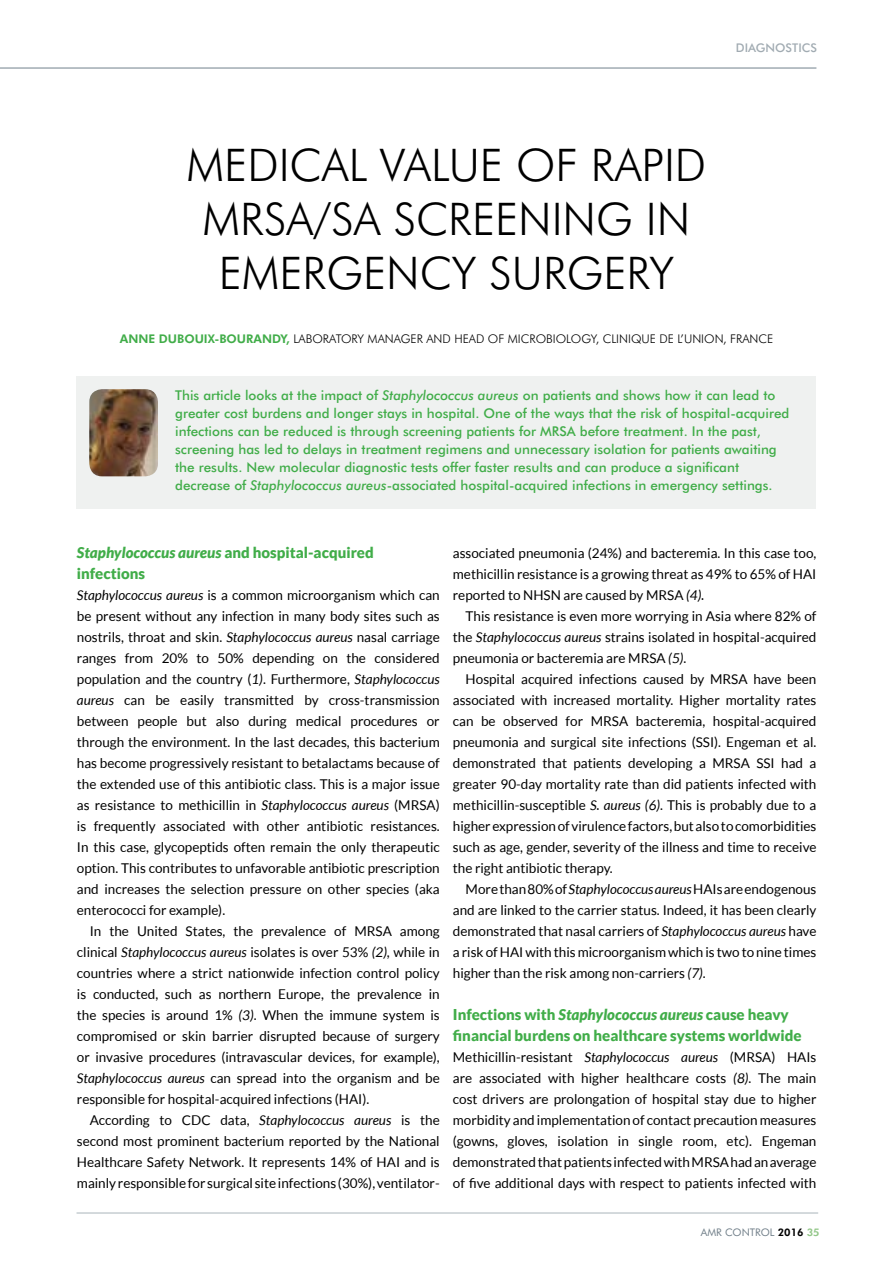
<style>
.page{position:relative;width:893px;height:1263px;background:#fff}
.page>*{position:absolute;margin:0;border:0;box-sizing:border-box;transform-origin:0 0}
.t1{font:300 45px/54px "Futura BT";color:#000;text-align:center}
.t2{font:900 15px/21px "Lato";color:#41ad49}
.t3{font:13.5px/21px "Lato";color:#000;text-align:justify}
.t4{font:500 13.5px/18px "Futura BT";color:#41ad49}
.t5{font:300 12px "Futura BT";color:#000}
.t6{font:500 12px "Futura BT";color:#a1abb2}
.t7{font:10.5px "Futura BT";color:#72808a}
.s1{font-weight:800;color:#41ad49}
.s2{font-style:italic}
.s3{font-weight:800;color:#000}
.s4{font-weight:800;color:#93c789}
</style>
<div class="page">
<hr style="left:0;top:67px;width:816px;height:2px;background:#a1abb2">
<hr style="left:77px;top:1212px;width:741px;height:2px;background:#c6cdd1">
<div style="left:77px;top:376px;width:739px;height:133px;background:#eff1f0"></div>
<img style="left:89px;top:389px;width:69px;height:87px">
<p class="t6" style="left:736px;top:40px;width:83px">DIAGNOSTICS</p>
<h1 class="t1" style="left:187px;top:138px;width:521px">MEDICAL VALUE OF RAPID<br>MRSA/SA SCREENING IN<br>EMERGENCY SURGERY</h1>
<p class="t5" style="left:120px;top:332px;width:655px"><span class="s1">ANNE DUBOUIX-BOURANDY,</span> LABORATORY MANAGER AND HEAD OF MICROBIOLOGY, CLINIQUE DE L’UNION, FRANCE</p>
<p class="t4" style="left:175px;top:386px;width:616px">This article looks at the impact of <span class="s2">Staphylococcus aureus</span> on patients and shows how it can lead to greater cost burdens and longer stays in hospital. One of the ways that the risk of hospital-acquired infections can be reduced is through screening patients for MRSA before treatment. In the past, screening has led to delays in treatment regimens and unnecessary isolation for patients awaiting the results. New molecular diagnostic tests offer faster results and can produce a significant decrease of <span class="s2">Staphylococcus aureus</span>-associated hospital-acquired infections in emergency settings.</p>
<p class="t2" style="left:77px;top:542px;width:298px"><span class="s2">Staphylococcus aureus</span> and hospital-acquired infections</p>
<p class="t3" style="left:77px;top:585px;width:364px"><span class="s2">Staphylococcus aureus</span> is a common microorganism which can be present without any infection in many body sites such as nostrils, throat and skin. <span class="s2">Staphylococcus aureus</span> nasal carriage ranges from 20% to 50% depending on the considered population and the country (<span class="s2">1)</span>. Furthermore, <span class="s2">Staphylococcus aureus</span> can be easily transmitted by cross-transmission between people but also during medical procedures or through the environment. In the last decades, this bacterium has become progressively resistant to betalactams because of the extended use of this antibiotic class. This is a major issue as resistance to methicillin in <span class="s2">Staphylococcus aureus</span> (MRSA) is frequently associated with other antibiotic resistances.<br>In this case, glycopeptids often remain the only therapeutic option. This contributes to unfavorable antibiotic prescription and increases the selection pressure on other species (aka enterococci for example).</p>
<p class="t3" style="left:77px;top:921px;width:364px;text-indent:13px">In the United States, the prevalence of MRSA among clinical <span class="s2">Staphylococcus aureus</span> isolates is over 53% <span class="s2">(2),</span> while in countries where a strict nationwide infection control policy is conducted, such as northern Europe, the prevalence in the species is around 1% <span class="s2">(3)</span>. When the immune system is compromised or skin barrier disrupted because of surgery or invasive procedures (intravascular devices, for example), <span class="s2">Staphylococcus aureus</span> can spread into the organism and be responsible for hospital-acquired infections (HAI).</p>
<p class="t3" style="left:77px;top:1110px;width:364px;text-indent:13px">According to CDC data, <span class="s2">Staphylococcus aureus</span> is the second most prominent bacterium reported by the National Healthcare Safety Network. It represents 14% of HAI and is mainly responsible for surgical site infections (30%), ventilator-</p>
<p class="t3" style="left:453px;top:543px;width:365px">associated pneumonia (24%) and bacteremia. In this case too, methicillin resistance is a growing threat as 49% to 65% of HAI reported to NHSN are caused by MRSA <span class="s2">(4).</span></p>
<p class="t3" style="left:453px;top:606px;width:365px;text-indent:13px">This resistance is even more worrying in Asia where 82% of the <span class="s2">Staphylococcus aureus</span> strains isolated in hospital-acquired pneumonia or bacteremia are MRSA <span class="s2">(5)</span>.</p>
<p class="t3" style="left:453px;top:669px;width:365px;text-indent:13px">Hospital acquired infections caused by MRSA have been associated with increased mortality. Higher mortality rates can be observed for MRSA bacteremia, hospital-acquired pneumonia and surgical site infections (SSI). Engeman et al. demonstrated that patients developing a MRSA SSI had a greater 90-day mortality rate than did patients infected with methicillin-susceptible <span class="s2">S. aureus (6)</span>. This is probably due to a higher expression of virulence factors, but also to comorbidities such as age, gender, severity of the illness and time to receive the right antibiotic therapy.</p>
<p class="t3" style="left:453px;top:879px;width:365px;text-indent:13px">More than 80% of <span class="s2">Staphylococcus aureus</span> HAIs are endogenous and are linked to the carrier status. Indeed, it has been clearly demonstrated that nasal carriers of <span class="s2">Staphylococcus aureus</span> have a risk of HAI with this microorganism which is two to nine times higher than the risk among non-carriers <span class="s2">(7)</span>.</p>
<p class="t2" style="left:453px;top:1004px;width:350px">Infections with <span class="s2">Staphylococcus aureus</span> cause heavy financial burdens on healthcare systems worldwide</p>
<p class="t3" style="left:453px;top:1047px;width:365px">Methicillin-resistant <span class="s2">Staphylococcus aureus</span> (MRSA) HAIs are associated with higher healthcare costs <span class="s2">(8)</span>. The main cost drivers are prolongation of hospital stay due to higher morbidity and implementation of contact precaution measures (gowns, gloves, isolation in single room, etc). Engeman demonstrated that patients infected with MRSA had an average of five additional days with respect to patients infected with</p>
<p class="t7" style="left:701px;top:1226px;width:120px">AMR CONTROL <span class="s3">2016</span> <span class="s4">35</span></p>
</div>
